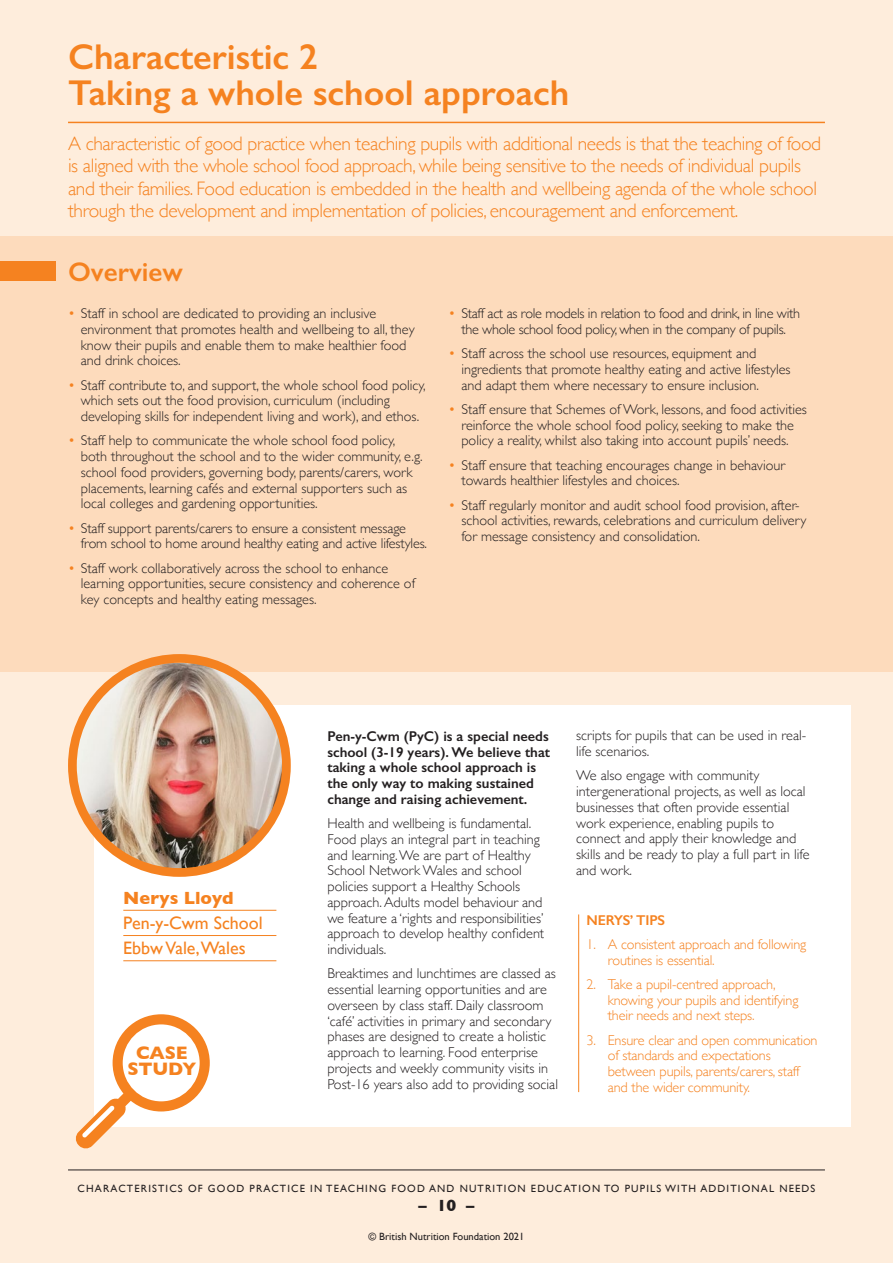
<style>
.page{position:relative;width:893px;height:1263px;background:#feeddc}
.page>*{position:absolute;margin:0;border:0;box-sizing:border-box;transform-origin:0 0}
.t1{font:600 36px/36px "Gill Sans";color:#f58220}
.t2{font:600 27px "Gill Sans";color:#f58220}
.t3{font:300 19.5px/22.5px "Gill Sans";letter-spacing:-.02em;color:#f58220}
.t4{font:700 18.45px/15.8px "Gill Sans";letter-spacing:-.01em;color:#f58220;text-align:center}
.t5{font:18px/25.2px "Gill Sans";color:#f58220}
.t6{font:700 18px "Gill Sans";color:#f58220}
.t7{font:700 16.5px "Gill Sans";color:#231f20}
.t8{font:300 14.25px/15.8px "Gill Sans";color:#231f20}
.t9{font:300 14.25px/15.8px "Gill Sans";letter-spacing:-.01em;color:#f58220}
.t10{font:600 14.25px/15.8px "Gill Sans";color:#231f20}
.t11{font:300 14.25px/15.8px "Gill Sans";letter-spacing:-.02em;color:#231f20;text-align:center}
.t12{font:600 14.25px "Gill Sans";letter-spacing:-.01em;color:#f58220}
.t13{font:10.5px "Gill Sans";letter-spacing:.11em;color:#231f20}
.t14{font:10.5px "Gill Sans";color:#231f20}
.s1{color:#f58220}
</style>
<div class="page">
<div style="left:0;top:236px;width:893px;height:435px;background:#fddbbc"></div>
<hr style="left:68px;top:1169px;width:757px;height:1px;background:#231f20">
<hr style="left:68px;top:122px;width:757px;height:1px;background:#f58220">
<div style="left:0;top:261px;width:55px;height:20px;background:#f58220"></div>
<div style="left:94px;top:705px;width:756px;height:422px;background:#fff"></div>
<hr style="left:123px;top:910px;width:153px;height:1px;background:#f58220">
<hr style="left:123px;top:935px;width:153px;height:1px;background:#f58220">
<hr style="left:123px;top:960px;width:153px;height:1px;background:#f58220">
<img style="left:72px;top:658px;width:214px;height:214px;border-radius:105px">
<div style="left:68px;top:654px;width:223px;height:223px;border:9px solid #f58220;border-radius:50%"></div>
<hr style="left:578px;top:914px;width:1px;height:178px;background:#f58220">
<svg style="left:75px;top:1014px;width:135px;height:135px"></svg>
<h1 class="t1" style="left:68px;top:38px;width:503px">Characteristic 2<br>Taking a whole school approach</h1>
<p class="t3" style="left:68px;top:131px;width:755px">A characteristic of good practice when teaching pupils with additional needs is that the teaching of food is aligned with the whole school food approach, while being sensitive to the needs of individual pupils and their families. Food education is embedded in the health and wellbeing agenda of the whole school through the development and implementation of policies, encouragement and enforcement.</p>
<h2 class="t2" style="left:68px;top:256px;width:116px">Overview</h2>
<p class="t8" style="left:81px;top:305px;width:335px;text-indent:-13px"><span class="s1">•</span> Staff in school are dedicated to providing an inclusive environment that promotes health and wellbeing to all, they know their pupils and enable them to make healthier food and drink choices.</p>
<p class="t8" style="left:81px;top:376px;width:346px;text-indent:-13px"><span class="s1">•</span> Staff contribute to, and support, the whole school food policy, which sets out the food provision, curriculum (including developing skills for independent living and work), and ethos.</p>
<p class="t8" style="left:81px;top:432px;width:343px;text-indent:-13px"><span class="s1">•</span> Staff help to communicate the whole school food policy, both throughout the school and to the wider community, e.g. school food providers, governing body, parents/carers, work placements, learning cafés and external supporters such as local colleges and gardening opportunities.</p>
<p class="t8" style="left:81px;top:519px;width:348px;text-indent:-13px"><span class="s1">•</span> Staff support parents/carers to ensure a consistent message from school to home around healthy eating and active lifestyles.</p>
<p class="t8" style="left:81px;top:559px;width:336px;text-indent:-13px"><span class="s1">•</span> Staff work collaboratively across the school to enhance learning opportunities, secure consistency and coherence of key concepts and healthy eating messages.</p>
<p class="t11" style="left:449px;top:305px;width:353px"><span class="s1">•</span> Staff act as role models in relation to food and drink, in line with the whole school food policy, when in the company of pupils.</p>
<p class="t8" style="left:461px;top:345px;width:331px;text-indent:-13px"><span class="s1">•</span> Staff across the school use resources, equipment and ingredients that promote healthy eating and active lifestyles and adapt them where necessary to ensure inclusion.</p>
<p class="t8" style="left:449px;top:401px;width:360px;text-align:center"><span class="s1">•</span> Staff ensure that Schemes of Work, lessons, and food activities reinforce the whole school food policy, seeking to make the policy a reality, whilst also taking into account pupils’ needs.</p>
<p class="t8" style="left:461px;top:456px;width:325px;text-indent:-13px"><span class="s1">•</span> Staff ensure that teaching encourages change in behaviour towards healthier lifestyles and choices.</p>
<p class="t8" style="left:461px;top:496px;width:347px;text-indent:-13px"><span class="s1">•</span> Staff regularly monitor and audit school food provision, after&shy;school activities, rewards, celebrations and curriculum delivery for message consistency and consolidation.</p>
<p class="t6" style="left:123px;top:883px;width:112px">Nerys Lloyd</p>
<p class="t5" style="left:123px;top:910px;width:141px">Pen-y-Cwm School<br>Ebbw Vale,Wales</p>
<p class="t4" style="left:128px;top:1044px;width:70px">CASE<br>STUDY</p>
<p class="t10" style="left:327px;top:728px;width:224px">Pen-y-Cwm (PyC) is a special needs school (3-19 years). We believe that taking a whole school approach is the only way to making sustained change and raising achievement.</p>
<p class="t8" style="left:327px;top:815px;width:218px">Health and wellbeing is fundamental.<br>Food plays an integral part in teaching and learning. We are part of Healthy School Network Wales and school policies support a Healthy Schools approach. Adults model behaviour and we feature a ‘rights and responsibilities’ approach to develop healthy confident individuals.</p>
<p class="t8" style="left:327px;top:965px;width:232px">Breaktimes and lunchtimes are classed as essential learning opportunities and are overseen by class staff. Daily classroom ‘café’ activities in primary and secondary phases are designed to create a holistic approach to learning. Food enterprise projects and weekly community visits in Post-16 years also add to providing social</p>
<p class="t8" style="left:576px;top:727px;width:232px">scripts for pupils that can be used in real&shy;life scenarios.</p>
<p class="t8" style="left:576px;top:767px;width:235px">We also engage with community intergenerational projects, as well as local businesses that often provide essential work experience, enabling pupils to connect and apply their knowledge and skills and be ready to play a full part in life and work.</p>
<p class="t12" style="left:587px;top:911px;width:80px">NERYS’ TIPS</p>
<p class="t9" style="left:608px;top:936px;width:200px;text-indent:-21px">1. A consistent approach and following routines is essential.</p>
<p class="t9" style="left:608px;top:976px;width:192px;text-indent:-21px">2. Take a pupil-centred approach, knowing your pupils and identifying their needs and next steps.</p>
<p class="t9" style="left:608px;top:1031px;width:211px;text-indent:-21px">3. Ensure clear and open communication of standards and expectations between pupils, parents/carers, staff and the wider community.</p>
<p class="t13" style="left:78px;top:1182px;width:739px">CHARACTERISTICS OF GOOD PRACTICE IN TEACHING FOOD AND NUTRITION EDUCATION TO PUPILS WITH ADDITIONAL NEEDS</p>
<p class="t7" style="left:419px;top:1192px;width:57px">– 10 –</p>
<p class="t14" style="left:369px;top:1231px;width:157px">© British Nutrition Foundation 2021</p>
</div>
